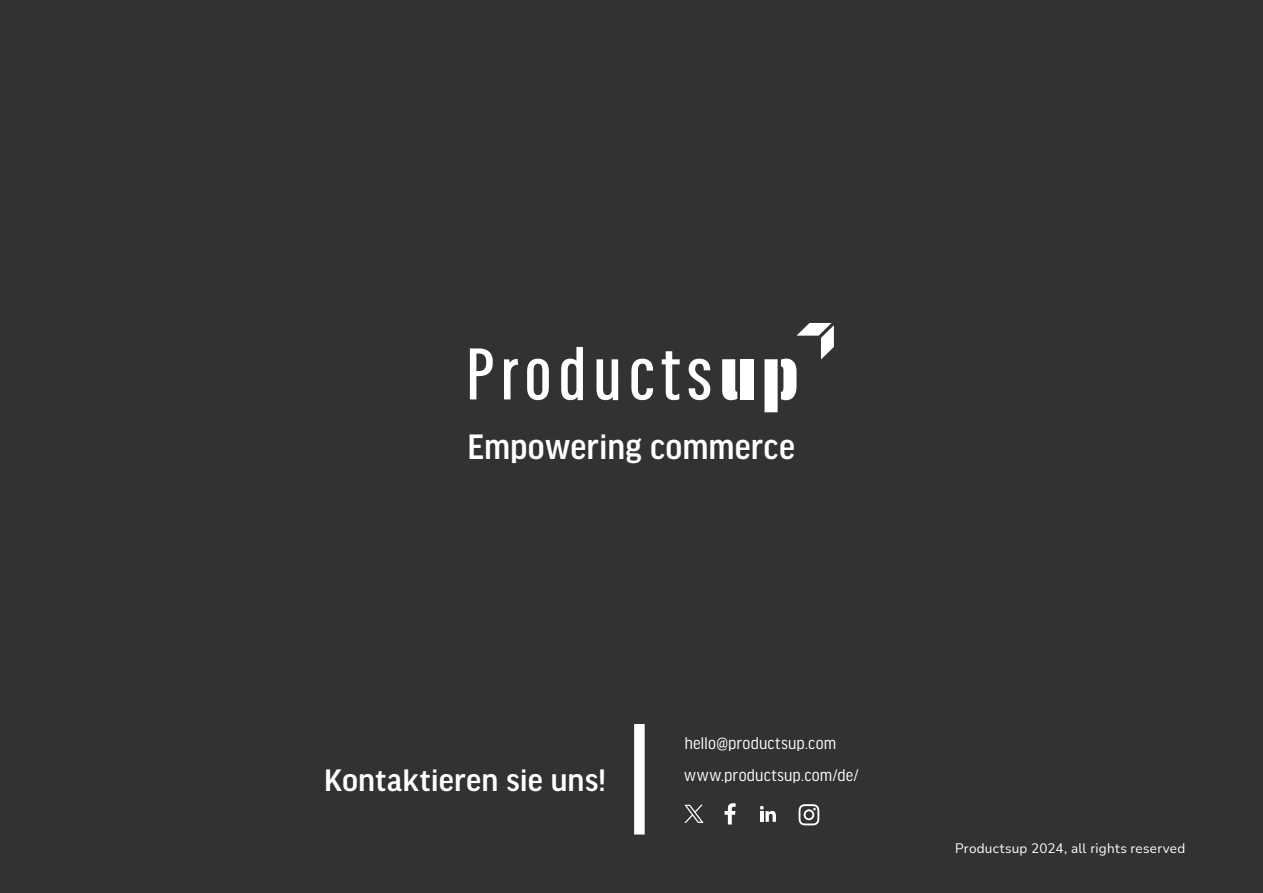
<style>
.page{position:relative;width:1263px;height:893px;background:#323232}
.page>*{position:absolute;margin:0;border:0;box-sizing:border-box;transform-origin:0 0}
.t1{font:500 37.5px "Good Headline Pro Narr";letter-spacing:.005em;color:#fff}
.t2{font:500 33px "Good Headline Pro";color:#fff}
.t3{font:18px "Good Headline Pro Narr";letter-spacing:.01em;color:#fff}
.t4{font:13.5px "Nunito Sans";letter-spacing:.02em;color:#fff}
</style>
<div class="page">
<svg style="left:470px;top:348px;width:23px;height:51px"></svg>
<svg style="left:504px;top:359px;width:14px;height:40px"></svg>
<svg style="left:527px;top:359px;width:22px;height:41px"></svg>
<svg style="left:596px;top:359px;width:22px;height:41px"></svg>
<svg style="left:689px;top:359px;width:21px;height:41px"></svg>
<svg style="left:631px;top:359px;width:22px;height:41px"></svg>
<svg style="left:662px;top:351px;width:18px;height:49px"></svg>
<svg style="left:561px;top:347px;width:22px;height:53px"></svg>
<div style="left:741px;top:359px;width:13px;height:41px;background:#fff"></div>
<div style="left:764px;top:359px;width:14px;height:53px;background:#fff"></div>
<svg style="left:722px;top:359px;width:15px;height:41px"></svg>
<svg style="left:781px;top:323px;width:53px;height:77px"></svg>
<div style="left:634px;top:724px;width:11px;height:110px;background:#fff"></div>
<svg style="left:724px;top:803px;width:12px;height:21px"></svg>
<svg style="left:760px;top:806px;width:16px;height:16px"></svg>
<svg style="left:799px;top:804px;width:20px;height:21px"></svg>
<svg style="left:684px;top:805px;width:20px;height:18px"></svg>
<h1 class="t1" style="left:467px;top:428px;width:329px">Empowering commerce</h1>
<h2 class="t2" style="left:324px;top:764px;width:283px">Kontaktieren sie uns!</h2>
<p class="t3" style="left:684px;top:734px;width:153px">hello@productsup.com</p>
<p class="t3" style="left:684px;top:766px;width:176px">www.productsup.com/de/</p>
<p class="t4" style="left:955px;top:838px;width:232px">Productsup 2024, all rights reserved</p>
</div>
